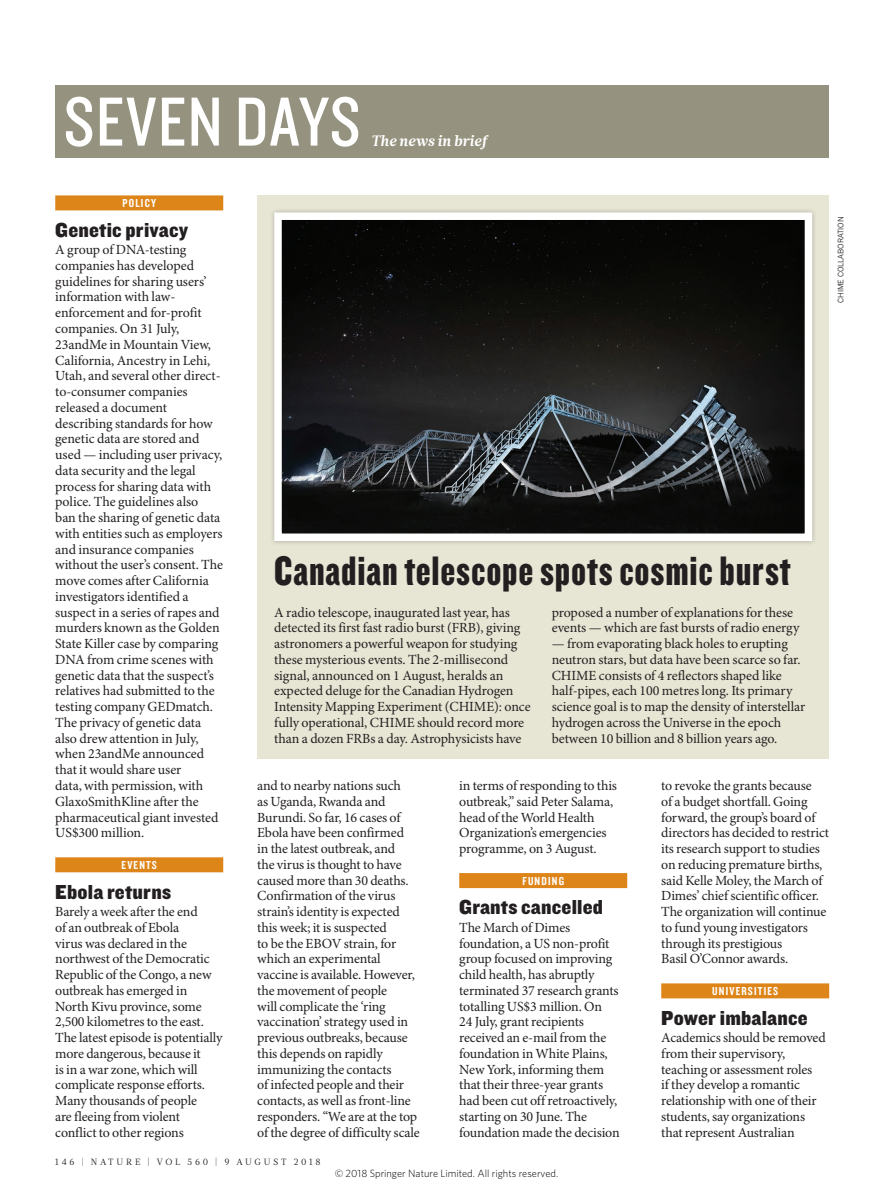
<style>
.page{position:relative;width:893px;height:1187px;background:#fff}
.page>*{position:absolute;margin:0;border:0;box-sizing:border-box;transform-origin:0 0}
.t1{font:72px "Knockout 29 Junior Ltweight";letter-spacing:.02em;color:#fff}
.BRIEFS_BOX_HEAD{font:42.75px "Knockout 69 Full Liteweight";letter-spacing:.02em;color:#231f20}
.BRIEFS_HEAD_14{font:21px "Knockout 71 Full Middlewt";letter-spacing:.01em;color:#231f20}
.t2{font:italic 700 15px "Glosa Math";letter-spacing:.01em;color:#fff}
.BODY_TEXT_R_L_1ST_PA{font:13.95px/15.8px "Minion Pro";letter-spacing:-.01em;color:#231f20}
.BRIEFS_HEAD_14-2{font:13.95px/15.8px "Minion Pro";letter-spacing:-.01em;color:#231f20}
.BRIEFS_SUBJECT_STRAP{font:12px "Knockout 49 Liteweight";letter-spacing:.1em;color:#fff}
.t3{font:300 10.5px "Whitney";color:#000}
.t4{font:9px "Glosa Math";letter-spacing:.3em;color:#231f20}
.PIC_CREDIT{font:7.5px "News Gothic MTOT";color:#231f20}
</style>
<div class="page">
<div style="left:257px;top:195px;width:572px;height:563px;background:#e7e5d4"></div>
<div style="left:269px;top:208px;width:548px;height:337px;background:#231f20;opacity:.25"></div>
<img style="left:283px;top:221px;width:520px;height:311px">
<div style="left:274px;top:212px;width:538px;height:329px;border:8px solid #fff"></div>
<div style="left:55px;top:857px;width:168px;height:15px;background:#dd8519"></div>
<div style="left:55px;top:195px;width:168px;height:15px;background:#dd8519"></div>
<div style="left:459px;top:873px;width:168px;height:15px;background:#dd8519"></div>
<div style="left:661px;top:983px;width:168px;height:15px;background:#dd8519"></div>
<div style="left:55px;top:85px;width:774px;height:72px;background:#95937f"></div>
<h1 class="t1" style="left:64px;top:75px;width:298px">SEVEN DAYS</h1>
<p class="t2" style="left:371px;top:130px;width:117px">The news in brief</p>
<p class="BRIEFS_SUBJECT_STRAP" style="left:123px;top:195px;width:35px">POLICY</p>
<p class="BRIEFS_HEAD_14" style="left:55px;top:215px;width:134px">Genetic privacy</p>
<p class="BODY_TEXT_R_L_1ST_PA" style="left:55px;top:242px;width:169px">A group of DNA-testing companies has developed guidelines for sharing users’ information with law&shy;enforcement and for-profit companies. On 31 July,<br>23andMe in Mountain View,<br>California, Ancestry in Lehi,<br>Utah, and several other direct&shy;to-consumer companies released a document describing standards for how genetic data are stored and used — including user privacy, data security and the legal process for sharing data with police. The guidelines also<br>ban the sharing of genetic data with entities such as employers and insurance companies without the user’s consent. The move comes after California investigators identified a suspect in a series of rapes and murders known as the Golden<br>State Killer case by comparing<br>DNA from crime scenes with genetic data that the suspect’s relatives had submitted to the testing company GEDmatch.<br>The privacy of genetic data also drew attention in July, when 23andMe announced that it would share user<br>data, with permission, with<br>GlaxoSmithKline after the pharmaceutical giant invested<br>US$300 million.</p>
<p class="BRIEFS_BOX_HEAD" style="left:274px;top:544px;width:518px">Canadian telescope spots cosmic burst</p>
<p class="BODY_TEXT_R_L_1ST_PA" style="left:274px;top:605px;width:258px">A radio telescope, inaugurated last year, has detected its first fast radio burst (FRB), giving astronomers a powerful weapon for studying these mysterious events. The 2-millisecond signal, announced on 1 August, heralds an expected deluge for the Canadian Hydrogen Intensity Mapping Experiment (CHIME): once fully operational, CHIME should record more than a dozen FRBs a day. Astrophysicists have</p>
<p class="BODY_TEXT_R_L_1ST_PA" style="left:552px;top:605px;width:249px">proposed a number of explanations for these events — which are fast bursts of radio energy</p>
<p class="BODY_TEXT_R_L_1ST_PA" style="left:552px;top:636px;width:255px">— from evaporating black holes to erupting neutron stars, but data have been scarce so far.<br>CHIME consists of 4 reflectors shaped like half-pipes, each 100 metres long. Its primary science goal is to map the density of interstellar hydrogen across the Universe in the epoch between 10 billion and 8 billion years ago.</p>
<p class="BODY_TEXT_R_L_1ST_PA" style="left:257px;top:778px;width:164px">and to nearby nations such<br>as Uganda, Rwanda and<br>Burundi. So far, 16 cases of<br>Ebola have been confirmed<br>in the latest outbreak, and<br>the virus is thought to have caused more than 30 deaths.<br>Confirmation of the virus strain’s identity is expected this week; it is suspected<br>to be the EBOV strain, for which an experimental vaccine is available. However, the movement of people<br>will complicate the ‘ring vaccination’ strategy used in previous outbreaks, because this depends on rapidly immunizing the contacts<br>of infected people and their contacts, as well as front-line responders. “We are at the top of the degree of difficulty scale</p>
<p class="BODY_TEXT_R_L_1ST_PA" style="left:459px;top:778px;width:159px">in terms of responding to this outbreak,” said Peter Salama, head of the World Health<br>Organization’s emergencies programme, on 3 August.</p>
<p class="BODY_TEXT_R_L_1ST_PA" style="left:661px;top:778px;width:169px">to revoke the grants because<br>of a budget shortfall. Going forward, the group’s board of directors has decided to restrict its research support to studies on reducing premature births, said Kelle Moley, the March of<br>Dimes’ chief scientific officer.<br>The organization will continue to fund young investigators through its prestigious<br>Basil O’Connor awards.</p>
<p class="t4" style="left:55px;top:1155px;width:267px">146 | NATURE | VOL 560 | 9 AUGUST 2018</p>
<p class="BRIEFS_SUBJECT_STRAP" style="left:122px;top:857px;width:37px">EVENTS</p>
<p class="BRIEFS_HEAD_14" style="left:55px;top:877px;width:117px">Ebola returns</p>
<p class="BODY_TEXT_R_L_1ST_PA" style="left:55px;top:904px;width:169px">Barely a week after the end<br>of an outbreak of Ebola<br>virus was declared in the northwest of the Democratic<br>Republic of the Congo, a new outbreak has emerged in<br>North Kivu province, some<br>2,500 kilometres to the east.<br>The latest episode is potentially more dangerous, because it<br>is in a war zone, which will complicate response efforts.<br>Many thousands of people<br>are fleeing from violent conflict to other regions</p>
<p class="BRIEFS_SUBJECT_STRAP" style="left:522px;top:872px;width:43px">FUNDING</p>
<p class="BRIEFS_HEAD_14" style="left:459px;top:893px;width:145px">Grants cancelled</p>
<p class="BODY_TEXT_R_L_1ST_PA" style="left:459px;top:920px;width:162px">The March of Dimes foundation, a US non-profit group focused on improving child health, has abruptly terminated 37 research grants totalling US$3 million. On<br>24 July, grant recipients received an e-mail from the foundation in White Plains,<br>New York, informing them that their three-year grants had been cut off retroactively, starting on 30 June. The foundation made the decision</p>
<p class="BRIEFS_SUBJECT_STRAP" style="left:712px;top:983px;width:68px">UNIVERSITIES</p>
<p class="BRIEFS_HEAD_14" style="left:661px;top:1003px;width:148px">Power imbalance</p>
<p class="BRIEFS_HEAD_14-2" style="left:661px;top:1030px;width:166px">Academics should be removed from their supervisory, teaching or assessment roles<br>if they develop a romantic relationship with one of their students, say organizations that represent Australian</p>
<p class="t3" style="left:335px;top:1166px;width:225px">© 2018 Springer Nature Limited. All rights reserved.</p>
<p class="PIC_CREDIT" style="left:836px;top:303px;width:88px;rotate:-90deg">CHIME COLLABORATION</p>
</div>
